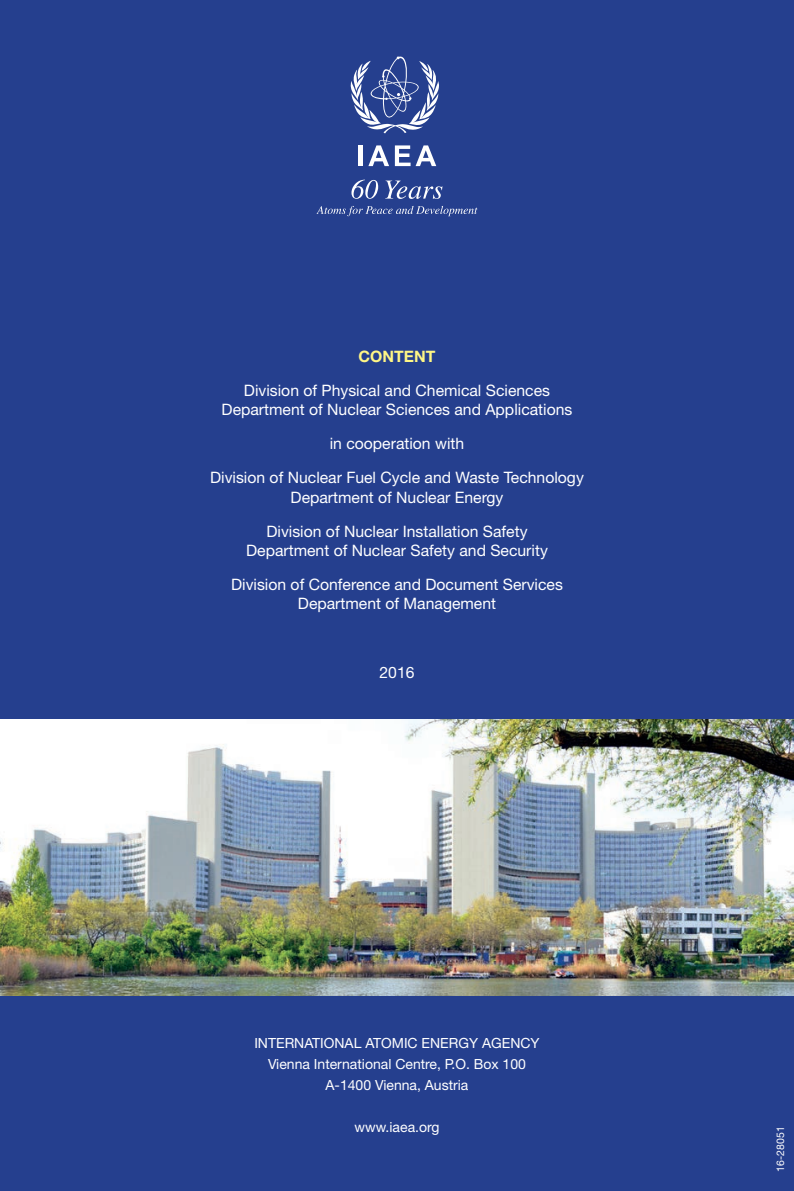
<style>
.page{position:relative;width:794px;height:1191px;background:#253f8e}
.page>*{position:absolute;margin:0;border:0;box-sizing:border-box;transform-origin:0 0}
.t1{font:15.75px/19.2px "Helvetica Neue";color:#fff;text-align:center}
.t2{font:700 15.75px "Helvetica Neue";color:#fff685}
.t3{font:14px "Helvetica Neue";color:#fff}
.t4{font:10.5px "Helvetica Neue";color:#fff}
</style>
<div class="page">
<img style="left:0;top:719px;width:794px;height:276px">
<svg style="left:316px;top:206px;width:161px;height:10px"></svg>
<svg style="left:351px;top:180px;width:27px;height:19px"></svg>
<svg style="left:385px;top:181px;width:57px;height:18px"></svg>
<svg style="left:350px;top:56px;width:89px;height:77px"></svg>
<hr style="left:359px;top:145px;width:4px;height:21px;background:#fff">
<svg style="left:368px;top:145px;width:21px;height:21px"></svg>
<svg style="left:395px;top:145px;width:41px;height:21px"></svg>
<p class="t2" style="left:358px;top:346px;width:78px">CONTENT</p>
<p class="t1" style="left:222px;top:380px;width:352px">Division of Physical and Chemical Sciences<br>Department of Nuclear Sciences and Applications</p>
<p class="t1" style="left:330px;top:434px;width:136px">in cooperation with</p>
<p class="t1" style="left:210px;top:468px;width:375px">Division of Nuclear Fuel Cycle and Waste Technology<br>Department of Nuclear Energy</p>
<p class="t1" style="left:246px;top:521px;width:303px">Division of Nuclear Installation Safety<br>Department of Nuclear Safety and Security</p>
<p class="t1" style="left:231px;top:574px;width:333px">Division of Conference and Document Services<br>Department of Management</p>
<p class="t1" style="left:379px;top:662px;width:37px">2016</p>
<p class="t3" style="left:254px;top:1034px;width:287px">INTERNATIONAL ATOMIC ENERGY AGENCY</p>
<p class="t3" style="left:268px;top:1055px;width:259px">Vienna International Centre, P.O. Box 100</p>
<p class="t3" style="left:325px;top:1076px;width:144px">A-1400 Vienna, Austria</p>
<p class="t3" style="left:354px;top:1118px;width:86px">www.iaea.org</p>
<p class="t4" style="left:774px;top:1172px;width:47px;rotate:-90deg">16-28051</p>
</div>
